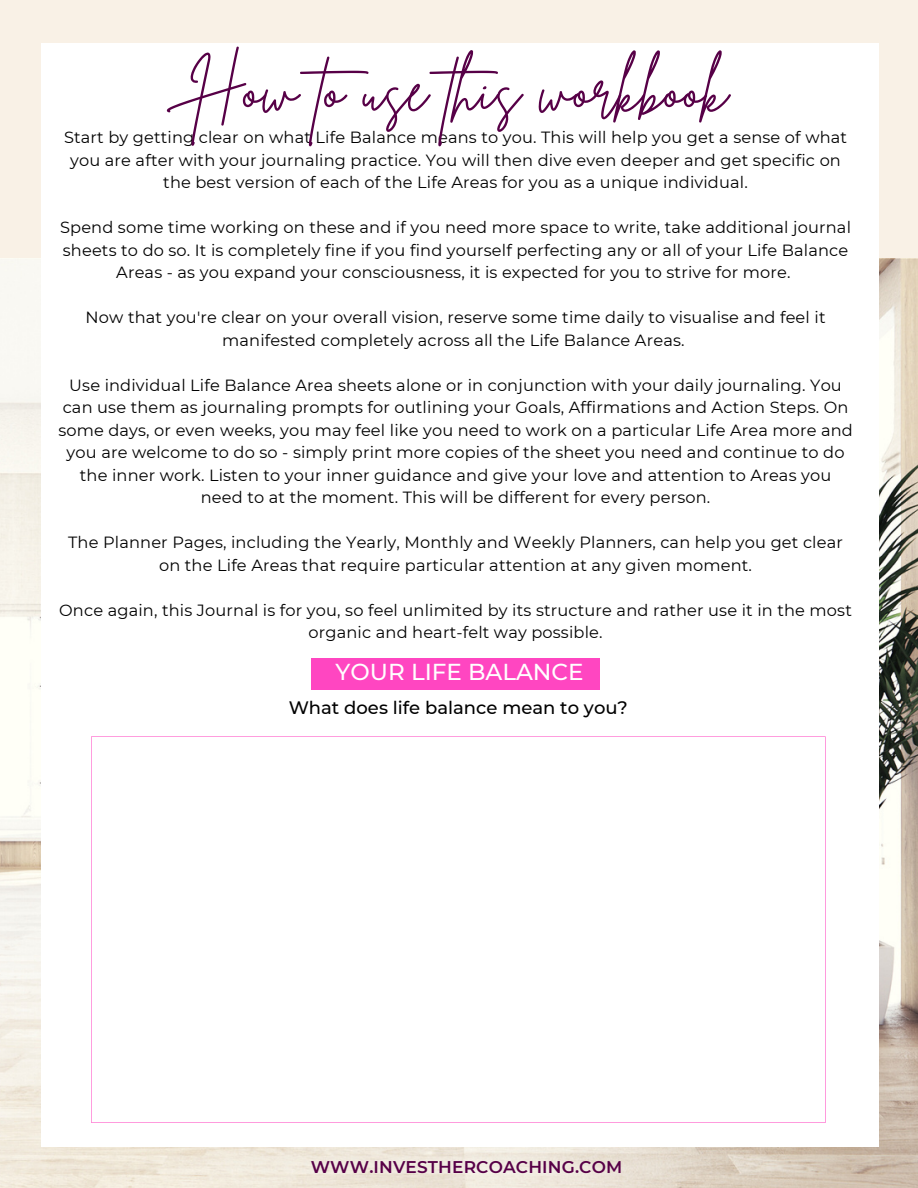
<style>
.page{position:relative;width:918px;height:1188px;background:#f9f1e6}
.page>*{position:absolute;margin:0;border:0;box-sizing:border-box;transform-origin:0 0}
.t1{font:61.05px "Brittany Signature";color:#570047}
.t2{font:500 23.1px "Montserrat";color:#fff}
.t3{font:500 18px "Montserrat";color:#000}
.t4{font:600 16.95px "Montserrat";letter-spacing:.01em;color:#570047}
.t5{font:16.2px/22.5px "Montserrat";letter-spacing:.01em;color:#000;text-align:center}
</style>
<div class="page">
<img style="left:0;top:259px;width:918px;height:929px">
<div style="left:41px;top:43px;width:837px;height:1103px;background:#fff"></div>
<svg style="left:91px;top:736px;width:735px;height:387px"></svg>
<div style="left:312px;top:658px;width:287px;height:31px;background:#ff46c1"></div>
<h1 class="t1" style="left:192px;top:50px;width:538px">How to use this workbook</h1>
<p class="t5" style="left:64px;top:126px;width:785px">Start by getting clear on what Life Balance means to you. This will help you get a sense of what you are after with your journaling practice. You will then dive even deeper and get specific on the best version of each of the Life Areas for you as a unique individual.</p>
<p class="t5" style="left:60px;top:216px;width:792px">Spend some time working on these and if you need more space to write, take additional journal sheets to do so. It is completely fine if you find yourself perfecting any or all of your Life Balance<br>Areas - as you expand your consciousness, it is expected for you to strive for more.</p>
<p class="t5" style="left:86px;top:306px;width:741px">Now that you're clear on your overall vision, reserve some time daily to visualise and feel it manifested completely across all the Life Balance Areas.</p>
<p class="t5" style="left:58px;top:374px;width:796px">Use individual Life Balance Area sheets alone or in conjunction with your daily journaling. You can use them as journaling prompts for outlining your Goals, Affirmations and Action Steps. On some days, or even weeks, you may feel like you need to work on a particular Life Area more and you are welcome to do so - simply print more copies of the sheet you need and continue to do the inner work. Listen to your inner guidance and give your love and attention to Areas you need to at the moment. This will be different for every person.</p>
<p class="t5" style="left:68px;top:531px;width:776px">The Planner Pages, including the Yearly, Monthly and Weekly Planners, can help you get clear on the Life Areas that require particular attention at any given moment.</p>
<p class="t5" style="left:59px;top:599px;width:794px">Once again, this Journal is for you, so feel unlimited by its structure and rather use it in the most organic and heart-felt way possible.</p>
<h2 class="t2" style="left:336px;top:658px;width:250px">YOUR LIFE BALANCE</h2>
<p class="t3" style="left:289px;top:697px;width:341px">What does life balance mean to you?</p>
<p class="t4" style="left:311px;top:1157px;width:313px">WWW.INVESTHERCOACHING.COM</p>
</div>
